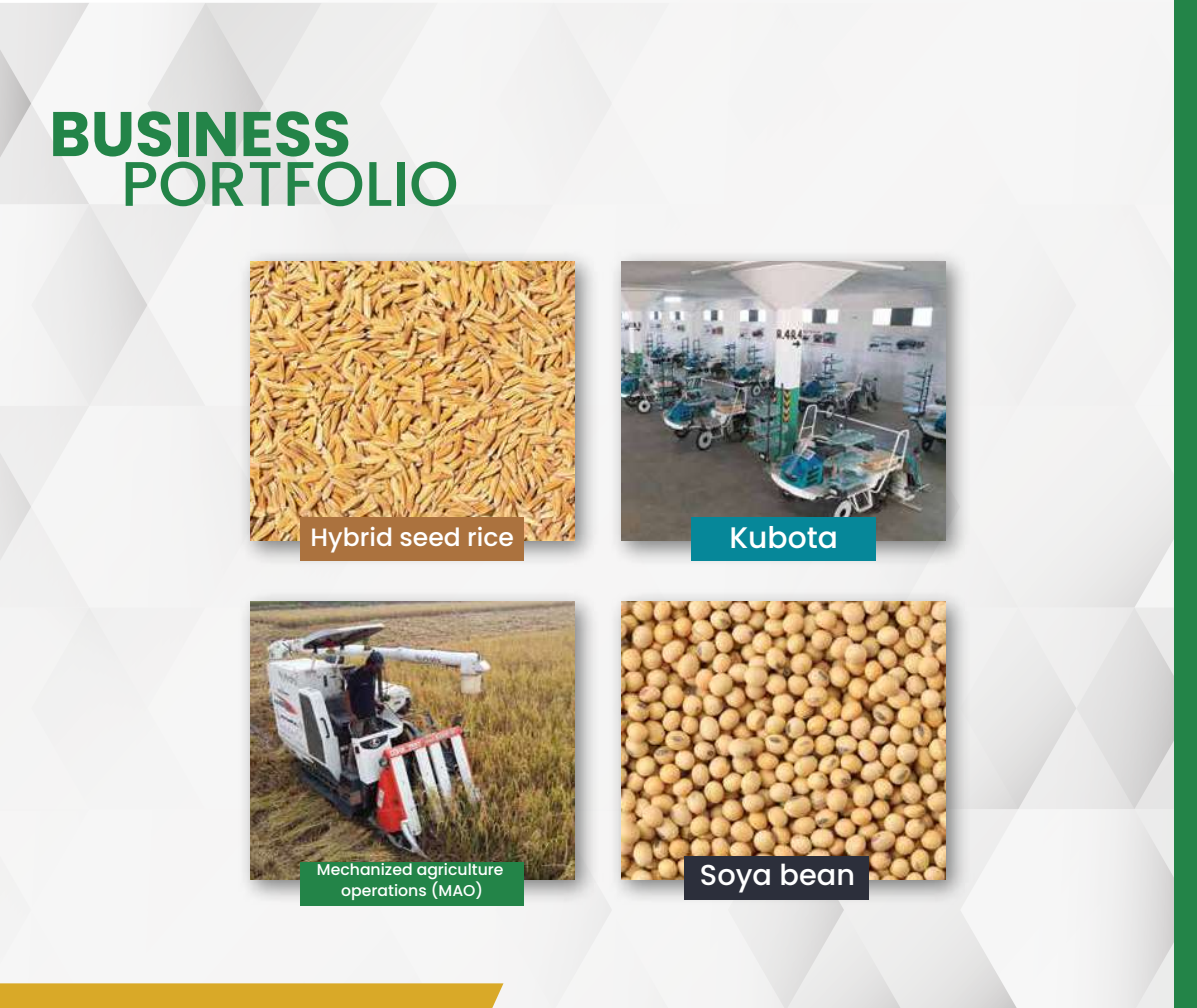
<style>
.page{position:relative;width:1197px;height:1008px;background:#fff}
.page>*{position:absolute;margin:0;border:0;box-sizing:border-box;transform-origin:0 0}
.t1{font:500 62.82px "Poppins";color:#238448}
.t2{font:700 62.82px "Poppins";color:#238448}
.t3{font:500 29.75px "Poppins";color:#fff}
.t4{font:500 28.88px "Poppins";color:#fff}
.t5{font:500 25.03px "Poppins";color:#fff}
.t6{font:500 15.75px/21px "Poppins";color:#fff;text-align:center}
</style>
<div class="page">
<img style="left:0;top:3px;width:1174px;height:1005px">
<div style="left:1174px;top:1px;width:23px;height:1007px;background:#238448"></div>
<h1 class="t2" style="left:49px;top:98px;width:303px">BUSINESS</h1>
<h1 class="t1" style="left:121px;top:147px;width:339px">PORTFOLIO</h1>
<h3 class="t5" style="left:311px;top:523px;width:205px">Hybrid seed rice</h3>
<h2 class="t3" style="left:729px;top:520px;width:110px">Kubota</h2>
<p class="t6" style="left:317px;top:859px;width:188px">Mechanized agriculture operations (MAO)</p>
<h3 class="t4" style="left:700px;top:858px;width:157px">Soya bean</h3>
</div>
